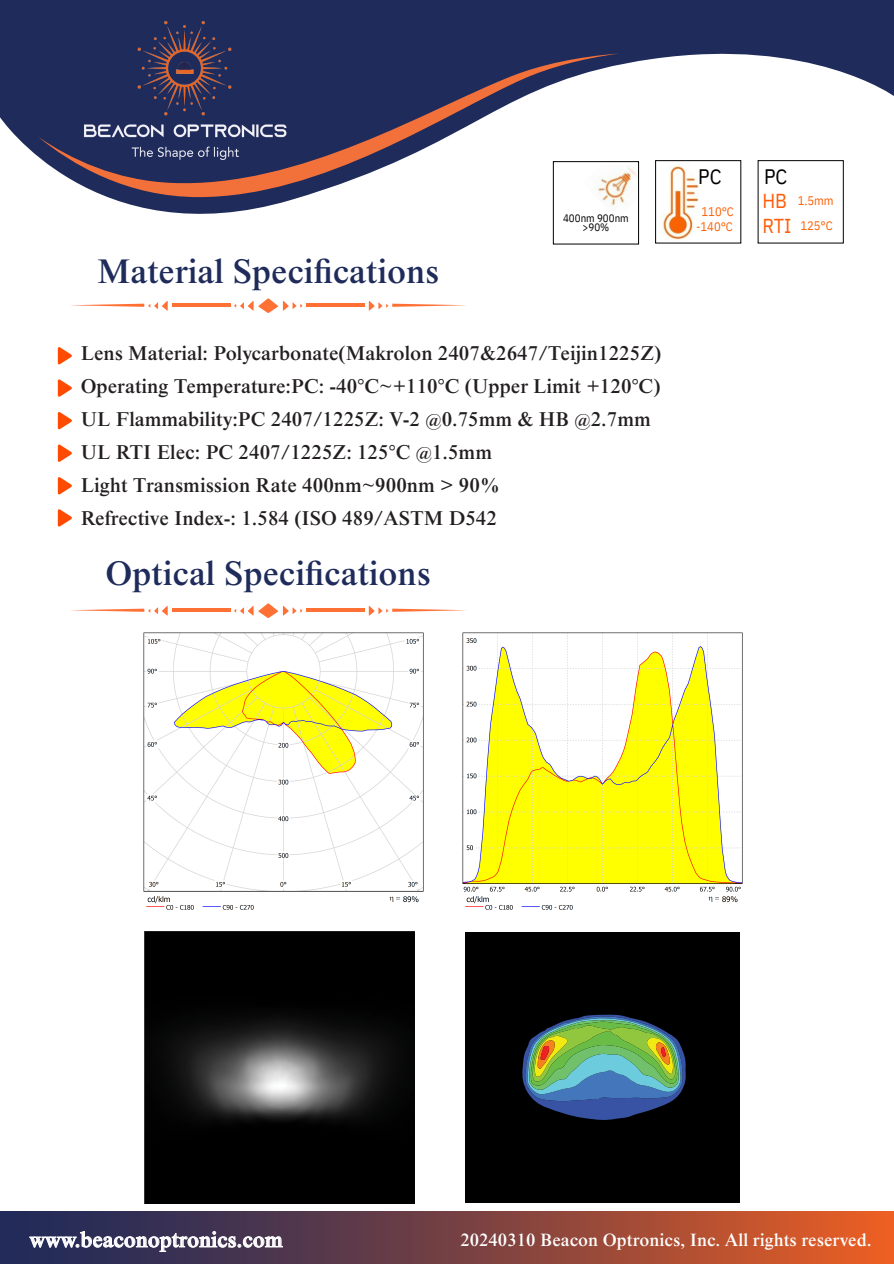
<style>
.page{position:relative;width:894px;height:1264px;background:#fff}
.page>*{position:absolute;margin:0;border:0;box-sizing:border-box;transform-origin:0 0}
.t1{font:500 34.5px "Times NRMT Pro";color:#1f2c5b}
.t2{font:500 21.75px "Times NRMT Pro";color:#fff}
.t3{font:20.85px "IBM Plex Sans Cond";color:#000}
.t4{font:500 20.25px/33px "Times NRMT Pro";color:#231f20}
.t5{font:20.1px/24.2px "IBM Plex Sans Cond";color:#ff5e09}
.t6{font:500 18px "Times NRMT Pro";color:#fff}
.t7{font:12.45px/15.9px "IBM Plex Sans Cond";color:#fc6106;text-align:center}
.t8{font:10.8px/9.4px "IBM Plex Sans Cond";color:#000;text-align:center}
</style>
<div class="page">
<svg style="left:0;top:0;width:893px;height:245px"></svg>
<svg style="left:38px;top:54px;width:581px;height:143px;fill:#1f2b5b"></svg>
<img style="left:81px;top:120px;width:208px;height:40px">
<img style="left:92px;top:22px;width:186px;height:96px">
<img style="left:175px;top:69px;width:19px;height:9px">
<hr style="left:174px;top:74px;width:24px;height:3px;background:#1f2c5b">
<div style="left:0;top:1211px;width:893px;height:52px;background:linear-gradient(to right,#11275e,#e35c26)"></div>
<svg style="left:29px;top:1230px;width:254px;height:21px;background:#66617c"></svg>
<svg style="left:234px;top:298px;width:68px;height:15px"></svg>
<svg style="left:369px;top:301px;width:97px;height:10px"></svg>
<hr style="left:305px;top:304px;width:59px;height:3px;background:#ff7035">
<svg style="left:70px;top:301px;width:98px;height:10px"></svg>
<hr style="left:172px;top:304px;width:59px;height:3px;background:#ff7035">
<svg style="left:234px;top:603px;width:68px;height:15px"></svg>
<svg style="left:369px;top:606px;width:97px;height:9px"></svg>
<hr style="left:305px;top:608px;width:59px;height:4px;background:#ff7035">
<svg style="left:70px;top:606px;width:98px;height:9px"></svg>
<hr style="left:172px;top:608px;width:59px;height:4px;background:#ff7035">
<svg style="left:58px;top:347px;width:13px;height:17px"></svg>
<svg style="left:58px;top:379px;width:13px;height:18px"></svg>
<svg style="left:58px;top:412px;width:13px;height:17px"></svg>
<svg style="left:58px;top:444px;width:13px;height:18px"></svg>
<svg style="left:58px;top:477px;width:13px;height:17px"></svg>
<svg style="left:58px;top:509px;width:13px;height:17px"></svg>
<img style="left:658px;top:162px;width:62px;height:79px">
<img style="left:582px;top:164px;width:58px;height:55px">
<div style="left:553px;top:161px;width:85px;height:83px;border:1px solid #000"></div>
<div style="left:655px;top:160px;width:86px;height:83px;border:1px solid #000"></div>
<img style="left:144px;top:931px;width:270px;height:272px">
<div style="left:465px;top:932px;width:274px;height:271px;background:#000"></div>
<svg style="left:522px;top:1014px;width:164px;height:105px"></svg>
<img style="left:143px;top:632px;width:281px;height:278px">
<img style="left:462px;top:632px;width:281px;height:278px">
<h1 class="t1" style="left:97px;top:250px;width:343px">Material Specifications</h1>
<p class="t8" style="left:563px;top:212px;width:67px">400nm 900nm &gt;90%</p>
<p class="t4" style="left:81px;top:337px;width:582px">Lens Material: Polycarbonate(Makrolon 2407&amp;2647/Teijin1225Z)<br>Operating Temperature:PC: -40°C~+110°C (Upper Limit +120°C)<br>UL Flammability:PC 2407/1225Z: V-2 @0.75mm &amp; HB @2.7mm UL RTI Elec: PC 2407/1225Z: 125°C @1.5mm<br>Light Transmission Rate 400nm~900nm &gt; 90%<br>Refrective Index-: 1.584 (ISO 489/ASTM D542</p>
<h1 class="t1" style="left:106px;top:552px;width:326px">Optical Specifications</h1>
<p class="t3" style="left:698px;top:161px;width:25px">PC</p>
<p class="t3" style="left:763px;top:160px;width:25px">PC</p>
<p class="t7" style="left:696px;top:202px;width:39px">110°C -140°C</p>
<p class="t5" style="left:762px;top:187px;width:30px">HB<br>RTI</p>
<p class="t7" style="left:797px;top:187px;width:37px;line-height:24.8px;text-align:left">1.5mm<br>125°C</p>
<p class="t2" style="left:30px;top:1226px;width:254px">www.beaconoptronics.com</p>
<p class="t6" style="left:460px;top:1228px;width:412px">20240310 Beacon Optronics, Inc. All rights reserved.</p>
</div>
